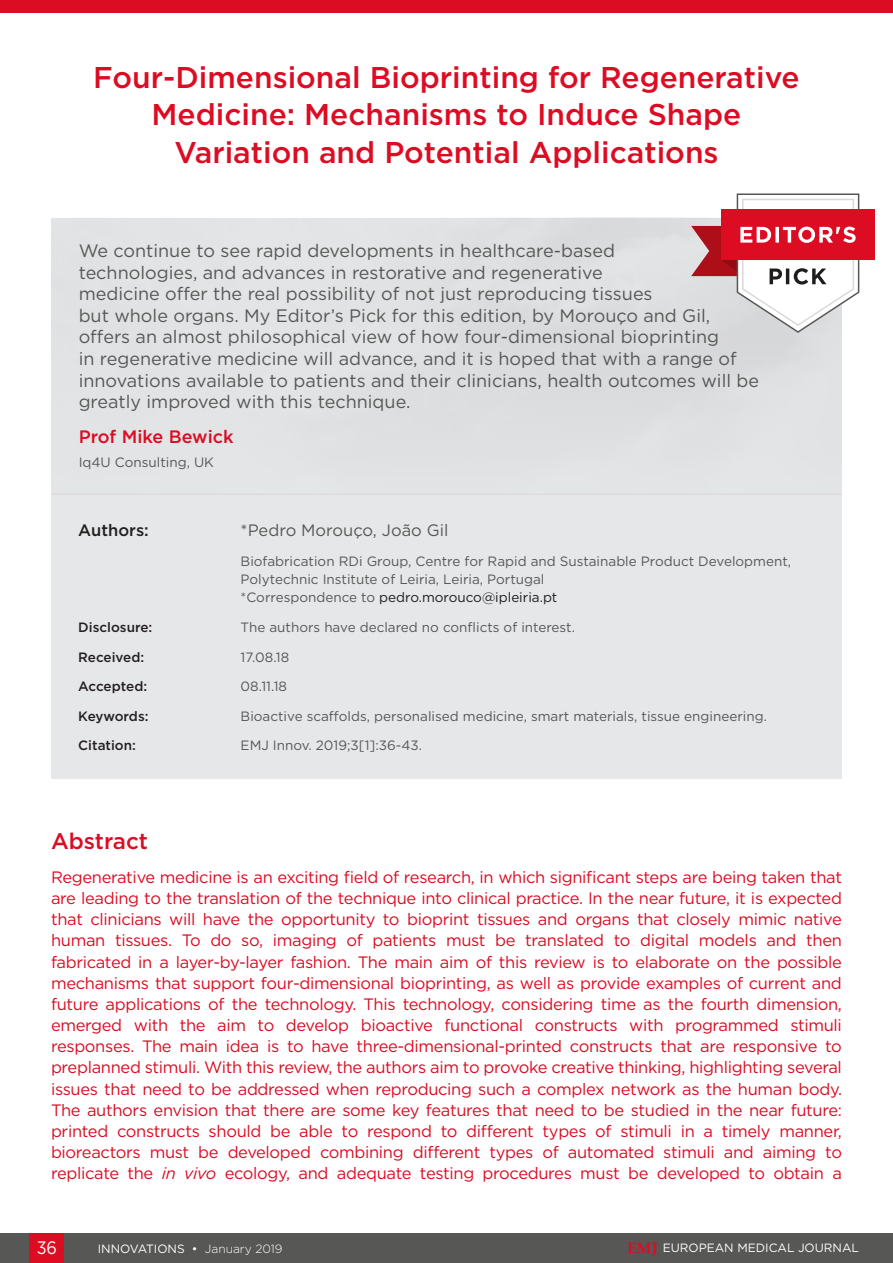
<style>
.page{position:relative;width:893px;height:1263px;background:#fff}
.page>*{position:absolute;margin:0;border:0;box-sizing:border-box;transform-origin:0 0}
.t1{font:500 30px/37.5px "Gotham";color:#dc0c23;text-align:center}
.t2{font:500 22.5px "Gotham";color:#dc0c23}
.t3{font:18px/21.6px "Gotham";color:#575756}
.t4{font:500 18px "Gotham";color:#dc0c23}
.t5{font:18px "Gotham";color:#fff;scale:.9 1}
.t6{font:16.5px/21.1px "Gotham";letter-spacing:-.02em;color:#dc0c23;text-align:justify}
.t7{font:16.5px "Gotham";color:#575756}
.Article_Details__Aut{font:500 16.5px "Gotham";color:#231f20}
.Article_Details_Body{font:13.5px/18px "Gotham";color:#575756}
.Article_Details_Head{font:500 13.5px "Gotham";color:#231f20}
.t8{font:13.5px "Gotham";color:#1d1d1d}
.t9{font:12px "Gotham";color:#fff}
.s1{color:#575756}
.s2{font-style:italic}
.s3{font-weight:300}
.s4{font-family:"Palatino Linotype";font-weight:700;font-size:15px;color:#dc0c23}
</style>
<div class="page">
<div style="left:0;top:1233px;width:893px;height:30px;background:#575756"></div>
<div style="left:30px;top:1233px;width:34px;height:30px;background:#dc0c23"></div>
<div style="left:51px;top:495px;width:791px;height:284px;background:#e6e7e9"></div>
<div style="left:0;top:0;width:893px;height:13px;background:#dc0c23"></div>
<div style="left:721px;top:210px;width:154px;height:50px;background:#dc0c23"></div>
<svg style="left:691px;top:193px;width:170px;height:141px"></svg>
<hr style="left:51px;top:494px;width:791px;height:1px;background:#dbd9dc">
<p class="t1" style="left:93px;top:58px;width:708px">Four-Dimensional Bioprinting for Regenerative<br>Medicine: Mechanisms to Induce Shape<br>Variation and Potential Applications</p>
<p class="t3" style="left:79px;top:239px;width:682px">We continue to see rapid developments in healthcare-based<br>technologies, and advances in restorative and regenerative<br>medicine offer the real possibility of not just reproducing tissues<br>but whole organs. My Editor’s Pick for this edition, by Morouço and Gil, offers an almost philosophical view of how four-dimensional bioprinting<br>in regenerative medicine will advance, and it is hoped that with a range of innovations available to patients and their clinicians, health outcomes will be greatly improved with this technique.</p>
<p class="t4" style="left:79px;top:424px;width:157px">Prof Mike Bewick</p>
<p class="Article_Details_Body" style="left:79px;top:453px;width:137px">Iq4U Consulting, UK</p>
<p class="Article_Details__Aut" style="left:78px;top:519px;width:72px">Authors:</p>
<p class="t7" style="left:241px;top:519px;width:209px">*Pedro Morouço, João Gil</p>
<p class="Article_Details_Body" style="left:241px;top:552px;width:552px">Biofabrication RDi Group, Centre for Rapid and Sustainable Product Development,<br>Polytechnic Institute of Leiria, Leiria, Portugal</p>
<p class="t8" style="left:241px;top:589px;width:318px"><span class="s1">*Correspondence to</span> pedro.morouco@ipleiria.pt</p>
<p class="Article_Details_Head" style="left:78px;top:618px;width:76px">Disclosure:</p>
<p class="Article_Details_Body" style="left:241px;top:618px;width:336px">The authors have declared no conflicts of interest.</p>
<p class="Article_Details_Head" style="left:78px;top:648px;width:67px">Received:</p>
<p class="Article_Details_Body" style="left:241px;top:647px;width:50px">17.08.18</p>
<p class="Article_Details_Head" style="left:78px;top:677px;width:70px">Accepted:</p>
<p class="Article_Details_Body" style="left:241px;top:677px;width:48px">08.11.18</p>
<p class="Article_Details_Head" style="left:78px;top:707px;width:72px">Keywords:</p>
<p class="Article_Details_Body" style="left:241px;top:707px;width:528px">Bioactive scaffolds, personalised medicine, smart materials, tissue engineering.</p>
<p class="Article_Details_Head" style="left:78px;top:737px;width:59px">Citation:</p>
<p class="Article_Details_Body" style="left:241px;top:736px;width:183px">EMJ Innov. 2019;3[1]:36-43.</p>
<p class="t2" style="left:51px;top:826px;width:99px">Abstract</p>
<p class="t6" style="left:51px;top:866px;width:792px">Regenerative medicine is an exciting field of research, in which significant steps are being taken that are leading to the translation of the technique into clinical practice. In the near future, it is expected that clinicians will have the opportunity to bioprint tissues and organs that closely mimic native human tissues. To do so, imaging of patients must be translated to digital models and then fabricated in a layer-by-layer fashion. The main aim of this review is to elaborate on the possible mechanisms that support four-dimensional bioprinting, as well as provide examples of current and future applications of the technology. This technology, considering time as the fourth dimension, emerged with the aim to develop bioactive functional constructs with programmed stimuli responses. The main idea is to have three-dimensional-printed constructs that are responsive to preplanned stimuli. With this review, the authors aim to provoke creative thinking, highlighting several issues that need to be addressed when reproducing such a complex network as the human body.<br>The authors envision that there are some key features that need to be studied in the near future: printed constructs should be able to respond to different types of stimuli in a timely manner, bioreactors must be developed combining different types of automated stimuli and aiming to replicate the <span class="s2">in vivo</span> ecology, and adequate testing procedures must be developed to obtain a</p>
<p class="t5" style="left:37px;top:1236px;width:24px">36</p>
<p class="t9" style="left:98px;top:1241px;width:186px">INNOVATIONS • <span class="s3">January 2019</span></p>
<p class="t9" style="left:627px;top:1240px;width:233px"><span class="s4">EMJ</span> EUROPEAN MEDICAL JOURNAL</p>
</div>
